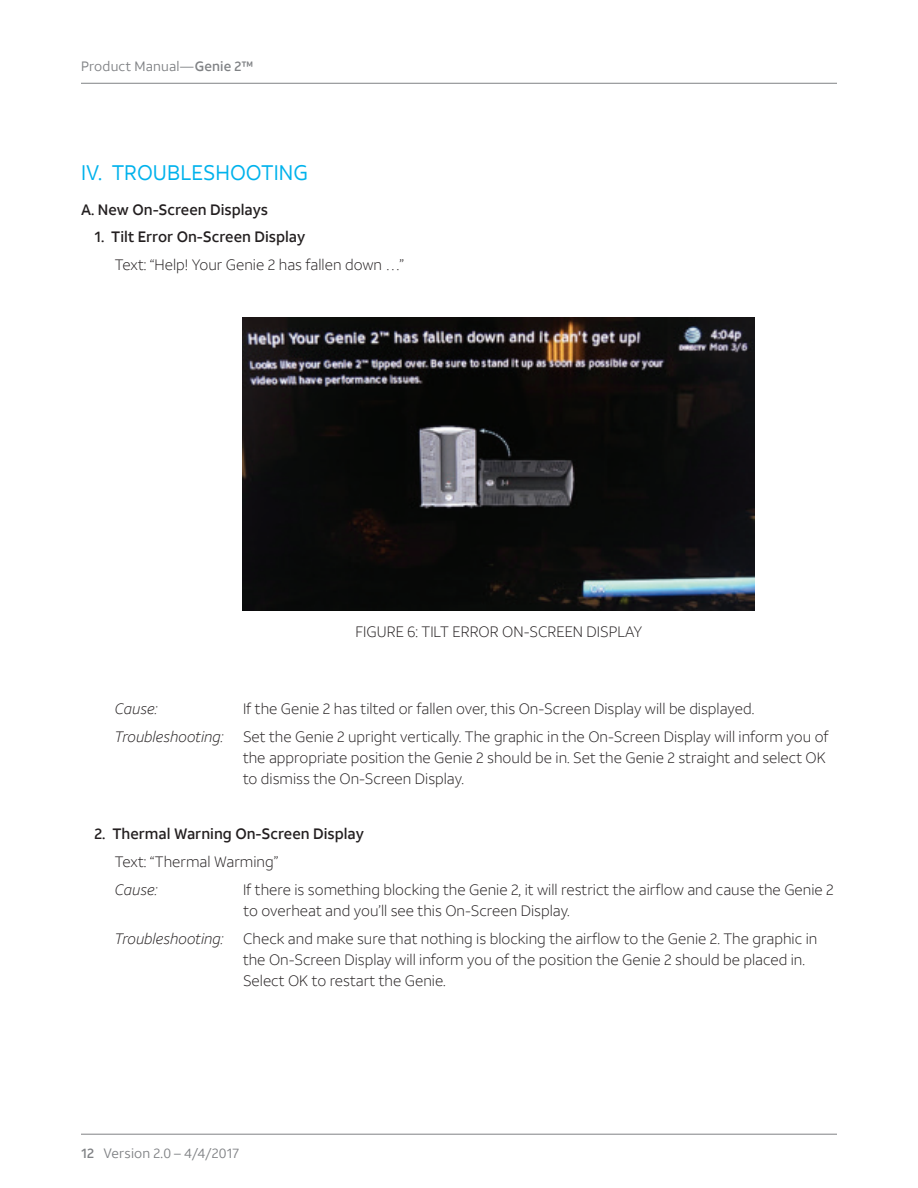
<style>
.page{position:relative;width:918px;height:1188px;background:#fff}
.page>*{position:absolute;margin:0;border:0;box-sizing:border-box;transform-origin:0 0}
.t1{font:21px "ATT Aleck Sans";color:#00b2ec}
.t2{font:300 15px/21px "ATT Aleck Sans";color:#231f20}
.t3{font:500 15px "ATT Aleck Sans";color:#231f20}
.t4{font:italic 300 15px "ATT Aleck Sans";color:#231f20}
.t5{font:13.5px "ATT Aleck Sans";letter-spacing:.015em;color:#808285}
.s1{font-weight:500}
</style>
<div class="page">
<img style="left:243px;top:318px;width:511px;height:292px">
<hr style="left:81px;top:83px;width:756px;height:1px;background:#808285">
<hr style="left:81px;top:1134px;width:756px;height:1px;background:#808285">
<p class="t5" style="left:81px;top:58px;width:173px">Product Manual—<span class="s1">Genie 2™</span></p>
<h1 class="t1" style="left:81px;top:160px;width:229px">IV. TROUBLESHOOTING</h1>
<p class="t3" style="left:81px;top:200px;width:189px">A. New On-Screen Displays</p>
<p class="t3" style="left:94px;top:228px;width:212px">1. Tilt Error On-Screen Display</p>
<p class="t2" style="left:115px;top:254px;width:291px">Text: “Help! Your Genie 2 has fallen down …”</p>
<p class="t2" style="left:355px;top:621px;width:289px">FIGURE 6: TILT ERROR ON-SCREEN DISPLAY</p>
<p class="t4" style="left:115px;top:700px;width:44px">Cause:</p>
<p class="t2" style="left:243px;top:698px;width:513px">If the Genie 2 has tilted or fallen over, this On-Screen Display will be displayed.</p>
<p class="t4" style="left:115px;top:727px;width:110px">Troubleshooting:</p>
<p class="t2" style="left:243px;top:726px;width:587px">Set the Genie 2 upright vertically. The graphic in the On-Screen Display will inform you of the appropriate position the Genie 2 should be in. Set the Genie 2 straight and select OK to dismiss the On-Screen Display.</p>
<p class="t3" style="left:95px;top:825px;width:271px">2. Thermal Warning On-Screen Display</p>
<p class="t2" style="left:115px;top:851px;width:165px">Text: “Thermal Warming”</p>
<p class="t4" style="left:115px;top:880px;width:44px">Cause:</p>
<p class="t2" style="left:243px;top:879px;width:592px">If there is something blocking the Genie 2, it will restrict the airflow and cause the Genie 2 to overheat and you’ll see this On-Screen Display.</p>
<p class="t4" style="left:115px;top:929px;width:110px">Troubleshooting:</p>
<p class="t2" style="left:243px;top:928px;width:576px">Check and make sure that nothing is blocking the airflow to the Genie 2. The graphic in the On-Screen Display will inform you of the position the Genie 2 should be placed in.<br>Select OK to restart the Genie.</p>
<p class="t5" style="left:81px;top:1145px;width:160px"><span class="s1">12</span> Version 2.0 – 4/4/2017</p>
</div>
